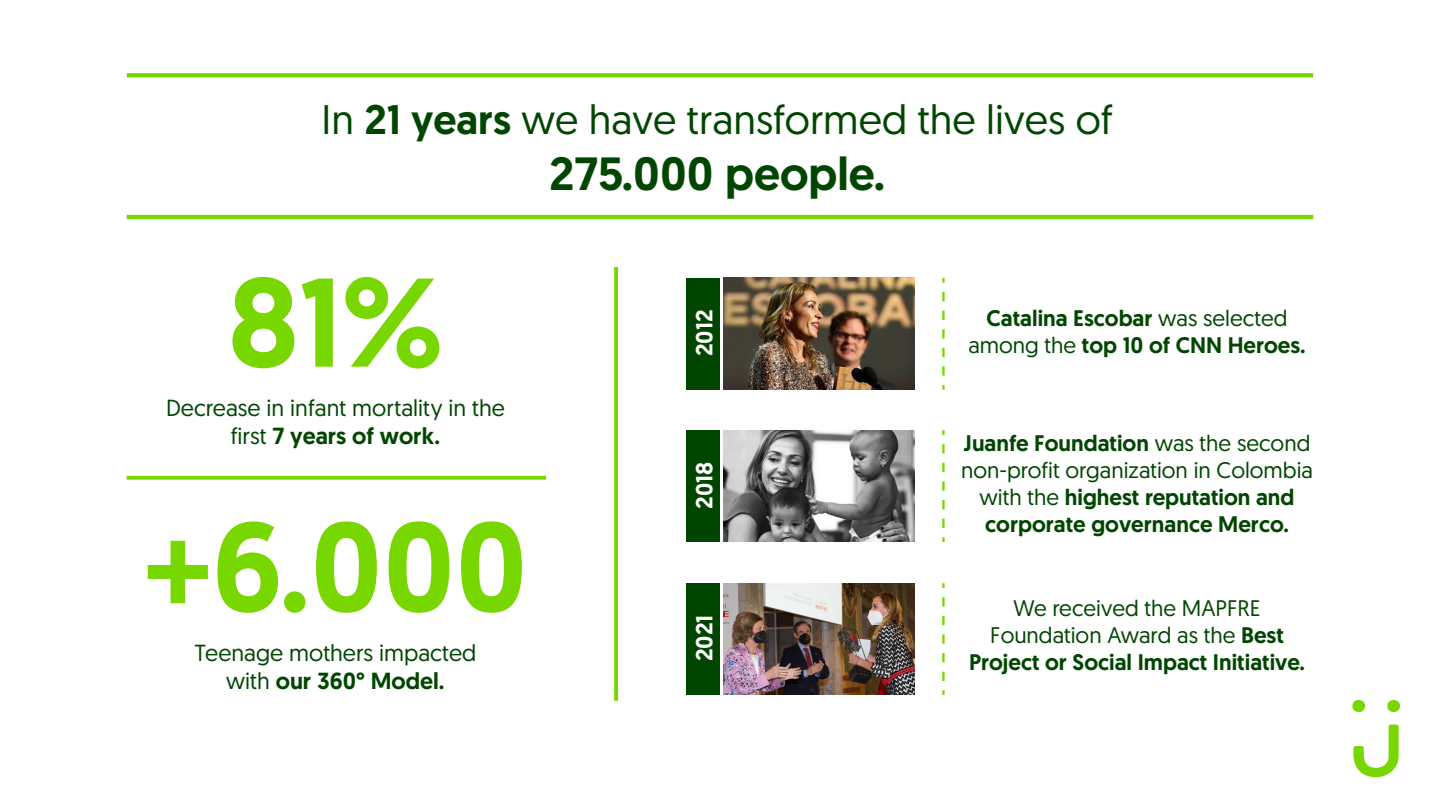
<style>
.page{position:relative;width:1440px;height:810px;background:#fff}
.page>*{position:absolute;margin:0;border:0;box-sizing:border-box;transform-origin:0 0}
.t1{font:500 125.85px "Geomanist";color:#78d700}
.t2{font:500 46.5px "Geomanist";color:#004600}
.t3{font:41.25px "Geomanist";color:#004600}
.t4{font:23.25px/27.9px "Geomanist";color:#004600;text-align:center}
.t5{font:500 23.25px "Geomanist";color:#fff}
.t6{font:500 22.5px/27px "Geomanist";color:#004600;text-align:center}
.t7{font:22.5px/27px "Geomanist";color:#004600;text-align:center}
.s1{font-weight:500}
.s2{font-weight:400}
</style>
<div class="page">
<svg style="left:127px;top:73px;width:1186px;height:4px;background:#7cd808"></svg>
<hr style="left:127px;top:215px;width:1186px;height:4px;background:#78d700">
<svg style="left:614px;top:267px;width:4px;height:434px;background:#7cd808"></svg>
<svg style="left:127px;top:476px;width:419px;height:4px;background:#82da14"></svg>
<svg style="left:1352px;top:699px;width:14px;height:14px"></svg>
<svg style="left:1353px;top:724px;width:46px;height:54px"></svg>
<svg style="left:1387px;top:700px;width:13px;height:13px"></svg>
<svg style="left:942px;top:278px;width:3px;height:5px"></svg>
<svg style="left:942px;top:292px;width:3px;height:98px"></svg>
<img style="left:723px;top:278px;width:192px;height:112px">
<div style="left:687px;top:278px;width:33px;height:112px;background:#004600"></div>
<img style="left:723px;top:430px;width:192px;height:112px">
<svg style="left:942px;top:430px;width:3px;height:5px"></svg>
<svg style="left:942px;top:444px;width:3px;height:98px"></svg>
<img style="left:723px;top:583px;width:192px;height:112px">
<svg style="left:942px;top:583px;width:3px;height:5px"></svg>
<svg style="left:942px;top:597px;width:3px;height:98px"></svg>
<div style="left:687px;top:430px;width:33px;height:112px;background:#004600"></div>
<div style="left:687px;top:583px;width:33px;height:112px;background:#004600"></div>
<h3 class="t3" style="left:322px;top:93px;width:793px">In <span class="s1">21 years</span> we have transformed the lives of</h3>
<h2 class="t2" style="left:549px;top:143px;width:338px">275.000 people.</h2>
<h1 class="t1" style="left:228px;top:239px;width:217px">81%</h1>
<p class="t4" style="left:166px;top:394px;width:340px">Decrease in infant mortality in the first <span class="s1">7 years of work.</span></p>
<h1 class="t1" style="left:143px;top:484px;width:386px">+6.000</h1>
<p class="t4" style="left:195px;top:638px;width:283px">Teenage mothers impacted with <span class="s1">our 360° Model.</span></p>
<p class="t5" style="left:689px;top:356px;width:48px;rotate:-90deg">2012</p>
<p class="t5" style="left:689px;top:509px;width:49px;rotate:-90deg">2018</p>
<p class="t5" style="left:689px;top:661px;width:48px;rotate:-90deg">2021</p>
<p class="t6" style="left:987px;top:305px;width:302px">Catalina Escobar <span class="s2">was selected</span></p>
<p class="t6" style="left:968px;top:332px;width:339px"><span class="s2">among the</span> top 10 of CNN Heroes.</p>
<p class="t6" style="left:961px;top:429px;width:353px">Juanfe Foundation <span class="s2">was the second non-profit organization in Colombia with the</span> highest reputation and corporate governance Merco.</p>
<p class="t7" style="left:969px;top:594px;width:337px">We received the MAPFRE<br>Foundation Award as the <span class="s1">Best<br>Project or Social Impact Initiative.</span></p>
</div>
